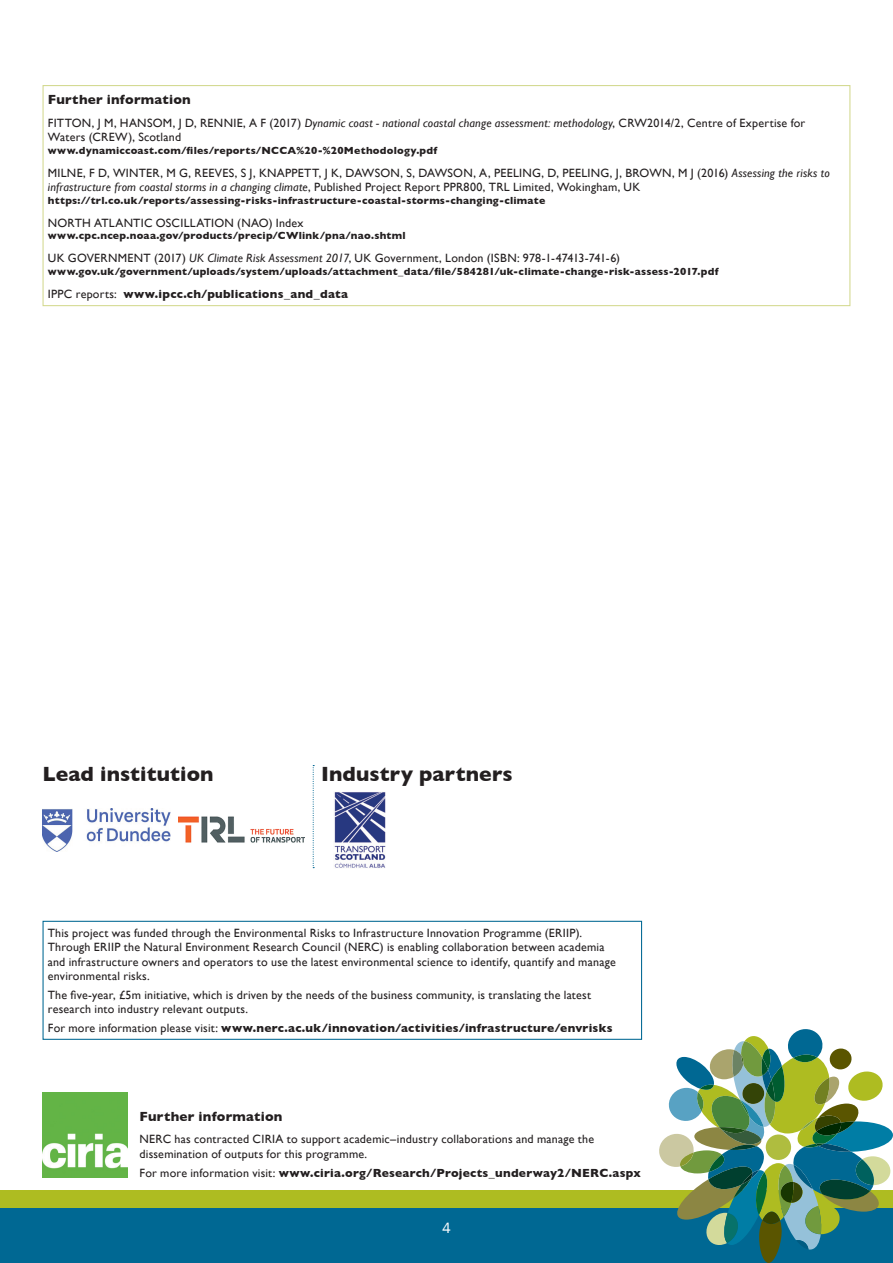
<style>
.page{position:relative;width:893px;height:1263px;background:#fff}
.page>*{position:absolute;margin:0;border:0;box-sizing:border-box;transform-origin:0 0}
.t1{font:700 21px "Gill Sans";letter-spacing:.005em;color:#231f20}
.t2{font:15px "Franklin Gothic";color:#fff}
.t3{font:700 13.5px "Gill Sans";letter-spacing:.015em;color:#231f20}
.t4{font:12px/14.4px "Gill Sans";letter-spacing:.02em;color:#231f20}
.t5{font:700 12px "Gill Sans";letter-spacing:.02em;color:#231f20}
.t6{font:700 10.5px "Gill Sans";letter-spacing:.025em;color:#231f20}
.s1{font-style:italic}
.s2{font-weight:400}
</style>
<div class="page">
<div style="left:0;top:1207px;width:893px;height:56px;background:#006893"></div>
<div style="left:0;top:1190px;width:893px;height:17px;background:#aebc21"></div>
<svg style="left:313px;top:765px;width:1px;height:103px"></svg>
<img style="left:43px;top:1093px;width:85px;height:85px">
<div style="left:43px;top:921px;width:599px;height:119px;border:1px solid #006893"></div>
<svg style="left:657px;top:1029px;width:236px;height:234px"></svg>
<img style="left:334px;top:792px;width:51px;height:76px">
<img style="left:43px;top:808px;width:127px;height:43px">
<img style="left:179px;top:816px;width:125px;height:27px">
<div style="left:43px;top:85px;width:807px;height:221px;border:1px solid #d3d98f"></div>
<p class="t3" style="left:48px;top:91px;width:144px">Further information</p>
<p class="t4" style="left:48px;top:115px;width:759px">FITTON, J M, HANSOM, J D, RENNIE, A F (2017) <span class="s1">Dynamic coast - national coastal change assessment: methodology</span>, CRW2014/2, Centre of Expertise for<br>Waters (CREW), Scotland</p>
<p class="t6" style="left:48px;top:144px;width:391px">www.dynamiccoast.com/files/reports/NCCA%20-%20Methodology.pdf</p>
<p class="t4" style="left:48px;top:165px;width:783px">MILNE, F D, WINTER, M G, REEVES, S J, KNAPPETT, J K, DAWSON, S, DAWSON, A, PEELING, D, PEELING, J, BROWN, M J (2016) <span class="s1">Assessing the risks to infrastructure from coastal storms in a changing climate</span>, Published Project Report PPR800, TRL Limited, Wokingham, UK</p>
<p class="t6" style="left:48px;top:194px;width:499px">https://trl.co.uk/reports/assessing-risks-infrastructure-coastal-storms-changing-climate</p>
<p class="t4" style="left:48px;top:215px;width:257px">NORTH ATLANTIC OSCILLATION (NAO) Index</p>
<p class="t6" style="left:48px;top:229px;width:359px">www.cpc.ncep.noaa.gov/products/precip/CWlink/pna/nao.shtml</p>
<p class="t4" style="left:48px;top:251px;width:574px">UK GOVERNMENT (2017) <span class="s1">UK Climate Risk Assessment 2017</span>, UK Government, London (ISBN: 978-1-47413-741-6)</p>
<p class="t6" style="left:48px;top:265px;width:672px">www.gov.uk/government/uploads/system/uploads/attachment_data/file/584281/uk-climate-change-risk-assess-2017.pdf</p>
<p class="t5" style="left:48px;top:287px;width:302px"><span class="s2">IPPC reports:</span> www.ipcc.ch/publications_and_data</p>
<h1 class="t1" style="left:43px;top:762px;width:173px">Lead institution</h1>
<h1 class="t1" style="left:321px;top:762px;width:193px">Industry partners</h1>
<p class="t4" style="left:48px;top:926px;width:569px">This project was funded through the Environmental Risks to Infrastructure Innovation Programme (ERIIP).<br>Through ERIIP the Natural Environment Research Council (NERC) is enabling collaboration between academia and infrastructure owners and operators to use the latest environmental science to identify, quantify and manage environmental risks.</p>
<p class="t4" style="left:48px;top:987px;width:545px">The five-year, £5m initiative, which is driven by the needs of the business community, is translating the latest research into industry relevant outputs.</p>
<p class="t5" style="left:48px;top:1021px;width:566px"><span class="s2">For more information please visit:</span> www.nerc.ac.uk/innovation/activities/infrastructure/envrisks</p>
<p class="t3" style="left:140px;top:1108px;width:144px">Further information</p>
<p class="t4" style="left:140px;top:1132px;width:456px">NERC has contracted CIRIA to support academic–industry collaborations and manage the dissemination of outputs for this programme.</p>
<p class="t5" style="left:140px;top:1165px;width:503px"><span class="s2">For more information visit:</span> www.ciria.org/Research/Projects_underway2/NERC.aspx</p>
<p class="t2" style="left:442px;top:1219px;width:10px">4</p>
</div>
